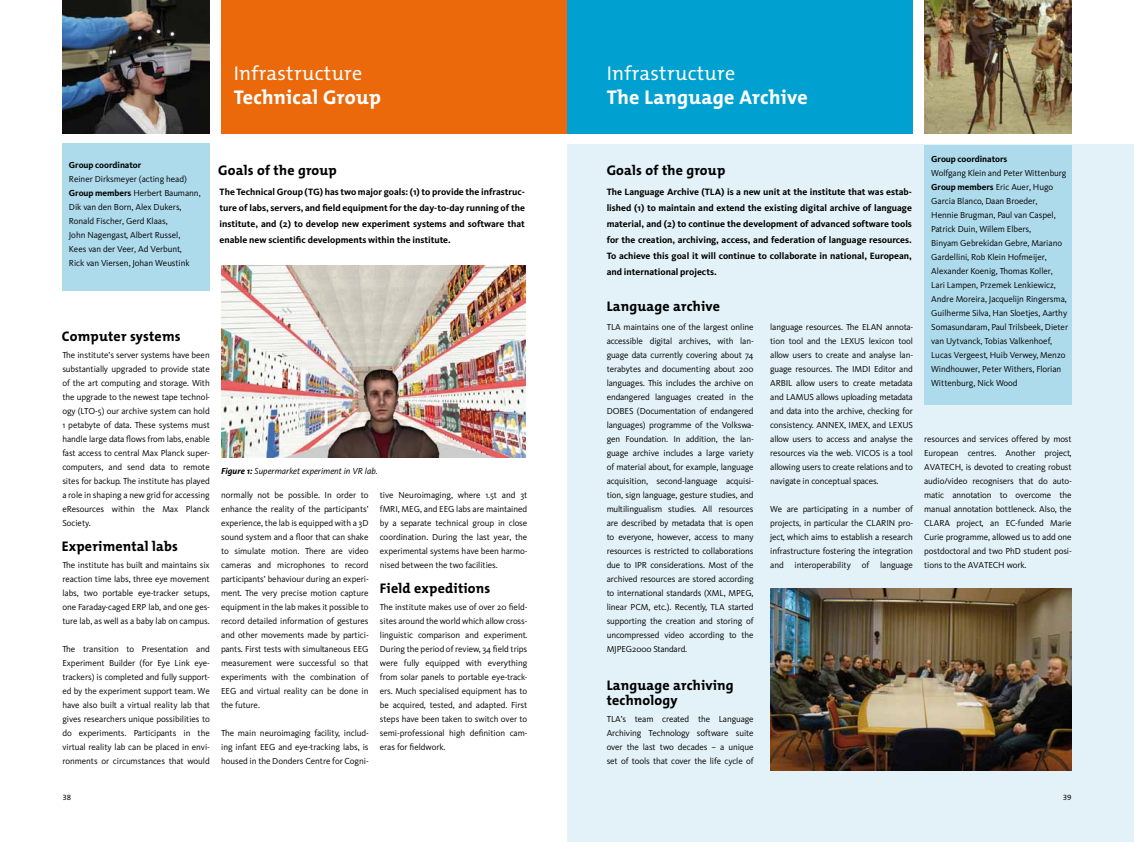
<style>
.page{position:relative;width:1134px;height:842px;background:#fff}
.page>*{position:absolute;margin:0;border:0;box-sizing:border-box;transform-origin:0 0}
.t1{font:700 20px "The Mix Office";letter-spacing:.015em;color:#fff}
.t2{font:20px "The Mix Office";letter-spacing:.015em;color:#fff}
.t3{font:700 14px/15px "The Mix Office";letter-spacing:.015em;color:#000}
.t4{font:700 9.5px/16px "Kievit";color:#000;text-align:justify}
.t5{font:9px/14px "Kievit";letter-spacing:-.005em;color:#000;text-align:justify}
.t6{font:italic 9px "Kievit";color:#000}
.t7{font:700 9px "Kievit";letter-spacing:-.005em;color:#000}
.t8{font:8px "The Mix Office";color:#000}
.s1{font-weight:700}
</style>
<div class="page">
<div style="left:567px;top:145px;width:567px;height:697px;background:#e3f2f8"></div>
<div style="left:221px;top:0;width:346px;height:133px;background:#eb690b"></div>
<img style="left:62px;top:0;width:148px;height:133px">
<div style="left:62px;top:143px;width:147px;height:148px;background:#aedbec"></div>
<img style="left:924px;top:0;width:147px;height:133px">
<div style="left:567px;top:0;width:346px;height:133px;background:#00a1d0"></div>
<img style="left:221px;top:266px;width:305px;height:192px">
<div style="left:924px;top:145px;width:147px;height:259px;background:#aedbec"></div>
<img style="left:771px;top:588px;width:300px;height:183px">
<h1 class="t2" style="left:234px;top:63px;width:130px">Infrastructure</h1>
<h1 class="t1" style="left:234px;top:87px;width:149px">Technical Group</h1>
<h1 class="t2" style="left:607px;top:63px;width:130px">Infrastructure</h1>
<h1 class="t1" style="left:607px;top:87px;width:203px">The Language Archive</h1>
<p class="t7" style="left:69px;top:160px;width:74px">Group coordinator</p>
<p class="t5" style="left:69px;top:172px;width:133px;text-align:left">Reiner Dirksmeyer (acting head)<br><span class="s1">Group members</span> Herbert Baumann,<br>Dik van den Born, Alex Dukers,<br>Ronald Fischer, Gerd Klaas,<br>John Nagengast, Albert Russel,<br>Kees van der Veer, Ad Verbunt,<br>Rick van Viersen, Johan Weustink</p>
<h2 class="t3" style="left:218px;top:163px;width:120px">Goals of the group</h2>
<h2 class="t3" style="left:607px;top:163px;width:120px">Goals of the group</h2>
<p class="t4" style="left:220px;top:183px;width:307px">The Technical Group (TG) has two major goals: (1) to provide the infrastruc&shy;ture of labs, servers, and field equipment for the day-to-day running of the institute, and (2) to develop new experiment systems and software that enable new scientific developments within the institute.</p>
<p class="t4" style="left:607px;top:183px;width:307px">The Language Archive (TLA) is a new unit at the institute that was estab&shy;lished (1) to maintain and extend the existing digital archive of language material, and (2) to continue the development of advanced software tools for the creation, archiving, access, and federation of language resources.<br>To achieve this goal it will continue to collaborate in national, European, and international projects.</p>
<h2 class="t3" style="left:62px;top:329px;width:120px">Computer systems</h2>
<p class="t5" style="left:62px;top:348px;width:149px">The institute’s server systems have been substantially upgraded to provide state of the art computing and storage. With the upgrade to the newest tape technol&shy;ogy (LTO-5) our archive system can hold 1 petabyte of data. These systems must handle large data flows from labs, enable fast access to central Max Planck super&shy;computers, and send data to remote sites for backup. The institute has played a role in shaping a new grid for accessing eResources within the Max Planck Society.</p>
<p class="t5" style="left:62px;top:558px;width:149px">The institute has built and maintains six reaction time labs, three eye movement labs, two portable eye-tracker setups, one Faraday-caged ERP lab, and one ges&shy;ture lab, as well as a baby lab on campus.</p>
<p class="t5" style="left:62px;top:642px;width:149px">The transition to Presentation and Experiment Builder (for Eye Link eye&shy;trackers) is completed and fully support&shy;ed by the experiment support team. We have also built a virtual reality lab that gives researchers unique possibilities to do experiments. Participants in the virtual reality lab can be placed in envi&shy;ronments or circumstances that would</p>
<h2 class="t3" style="left:62px;top:539px;width:118px">Experimental labs</h2>
<p class="t6" style="left:221px;top:466px;width:158px"><span class="s1">Figure 1:</span> Supermarket experiment in VR lab.</p>
<p class="t5" style="left:221px;top:488px;width:149px">normally not be possible. In order to enhance the reality of the participants’ experience, the lab is equipped with a 3D sound system and a floor that can shake to simulate motion. There are video cameras and microphones to record participants’ behaviour during an experi&shy;ment. The very precise motion capture equipment in the lab makes it possible to record detailed information of gestures and other movements made by partici&shy;pants. First tests with simultaneous EEG measurement were successful so that experiments with the combination of EEG and virtual reality can be done in the future.</p>
<p class="t5" style="left:221px;top:726px;width:149px">The main neuroimaging facility, includ&shy;ing infant EEG and eye-tracking labs, is housed in the Donders Centre for Cogni-</p>
<p class="t5" style="left:380px;top:488px;width:149px">tive Neuroimaging, where 1.5t and 3t fMRI, MEG, and EEG labs are maintained by a separate technical group in close coordination. During the last year, the experimental systems have been harmo&shy;nised between the two facilities.</p>
<p class="t5" style="left:380px;top:600px;width:149px">The institute makes use of over 20 field&shy;sites around the world which allow cross&shy;linguistic comparison and experiment.<br>During the period of review, 34 field trips were fully equipped with everything from solar panels to portable eye-track&shy;ers. Much specialised equipment has to be acquired, tested, and adapted. First steps have been taken to switch over to semi-professional high definition cam&shy;eras for fieldwork.</p>
<h2 class="t3" style="left:380px;top:581px;width:112px">Field expeditions</h2>
<h2 class="t3" style="left:607px;top:299px;width:115px">Language archive</h2>
<p class="t5" style="left:607px;top:320px;width:149px">TLA maintains one of the largest online accessible digital archives, with lan&shy;guage data currently covering about 74 terabytes and documenting about 200 languages. This includes the archive on endangered languages created in the DOBES (Documentation of endangered languages) programme of the Volkswa&shy;gen Foundation. In addition, the lan&shy;guage archive includes a large variety of material about, for example, language acquisition, second-language acquisi&shy;tion, sign language, gesture studies, and multilingualism studies. All resources are described by metadata that is open to everyone, however, access to many resources is restricted to collaborations due to IPR considerations. Most of the archived resources are stored according to international standards (XML, MPEG, linear PCM, etc.). Recently, TLA started supporting the creation and storing of uncompressed video according to the MJPEG2000 Standard.</p>
<h2 class="t3" style="left:607px;top:679px;width:129px">Language archiving technology</h2>
<p class="t5" style="left:607px;top:712px;width:148px">TLA’s team created the Language Archiving Technology software suite over the last two decades – a unique set of tools that cover the life cycle of</p>
<p class="t5" style="left:770px;top:320px;width:144px">language resources. The ELAN annota&shy;tion tool and the LEXUS lexicon tool allow users to create and analyse lan&shy;guage resources. The IMDI Editor and ARBIL allow users to create metadata and LAMUS allows uploading metadata and data into the archive, checking for consistency. ANNEX, IMEX, and LEXUS allow users to access and analyse the resources via the web. VICOS is a tool allowing users to create relations and to navigate in conceptual spaces.</p>
<p class="t5" style="left:770px;top:502px;width:144px">We are participating in a number of projects, in particular the CLARIN pro&shy;ject, which aims to establish a research infrastructure fostering the integration and interoperability of language</p>
<p class="t7" style="left:931px;top:154px;width:78px">Group coordinators</p>
<p class="t5" style="left:931px;top:166px;width:138px;text-align:left">Wolfgang Klein and Peter Wittenburg <span class="s1">Group members</span> Eric Auer, Hugo Garcia Blanco, Daan Broeder,<br>Hennie Brugman, Paul van Caspel, Patrick Duin, Willem Elbers,<br>Binyam Gebrekidan Gebre, Mariano Gardellini, Rob Klein Hofmeijer, Alexander Koenig, Thomas Koller, Lari Lampen, Przemek Lenkiewicz, Andre Moreira, Jacquelijn Ringersma, Guilherme Silva, Han Sloetjes, Aarthy Somasundaram, Paul Trilsbeek, Dieter van Uytvanck, Tobias Valkenhoef, Lucas Vergeest, Huib Verwey, Menzo Windhouwer, Peter Withers, Florian Wittenburg, Nick Wood</p>
<p class="t5" style="left:924px;top:432px;width:149px">resources and services offered by most European centres. Another project, AVATECH, is devoted to creating robust audio/video recognisers that do auto&shy;matic annotation to overcome the manual annotation bottleneck. Also, the CLARA project, an EC-funded Marie Curie programme, allowed us to add one postdoctoral and two PhD student posi&shy;tions to the AVATECH work.</p>
<p class="t8" style="left:62px;top:793px;width:10px">38</p>
<p class="t8" style="left:1063px;top:793px;width:10px">39</p>
</div>
